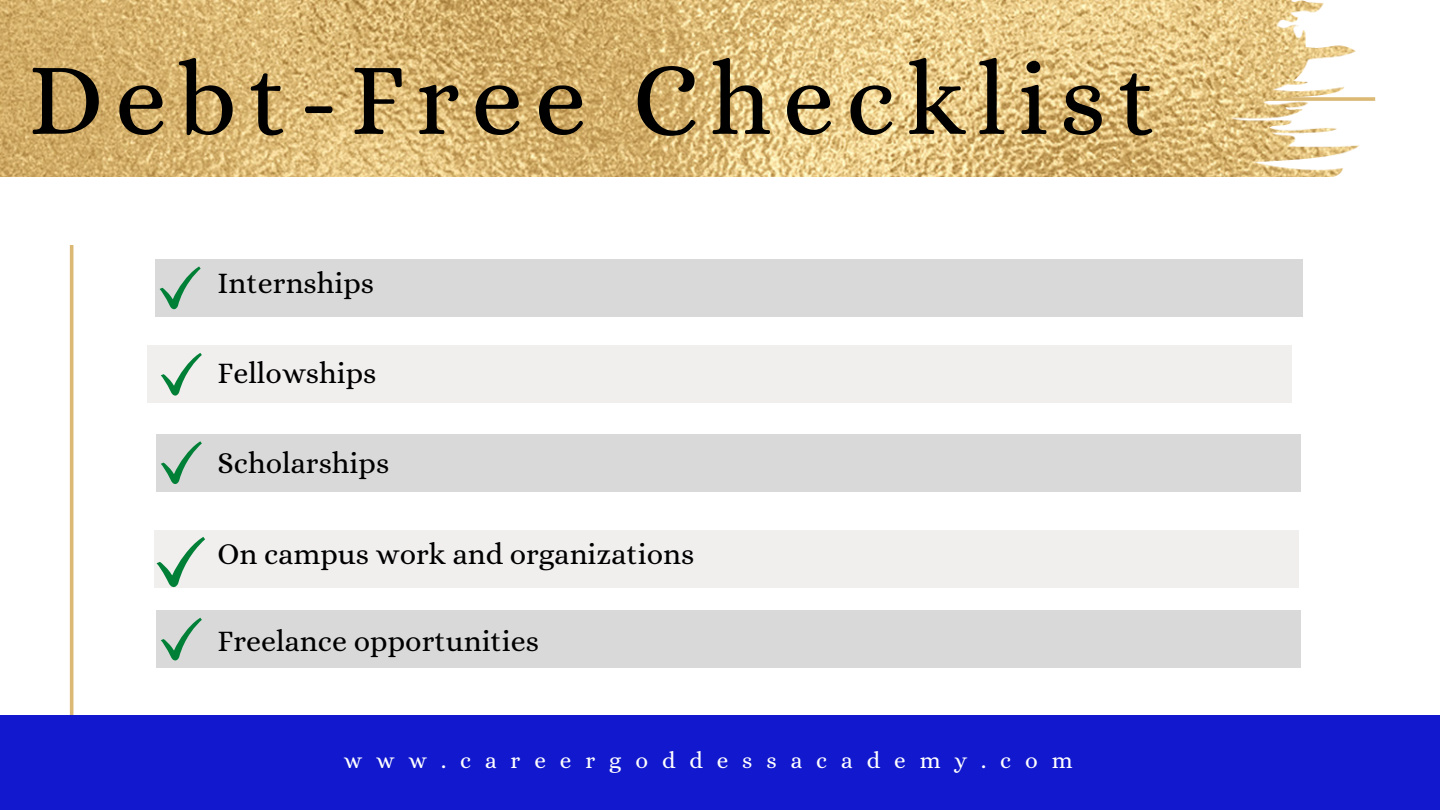
<style>
.page{position:relative;width:1440px;height:810px;background:#fff}
.page>*{position:absolute;margin:0;border:0;box-sizing:border-box;transform-origin:0 0}
.t1{font:104px "Alice";letter-spacing:.11em;color:#000}
.t2{font:30px "Alice";color:#000}
.t3{font:23.2px "Alice";letter-spacing:.6em;color:#fff}
</style>
<div class="page">
<div style="left:155px;top:259px;width:1147px;height:58px;background:#d9d9d9"></div>
<svg style="left:160px;top:266px;width:41px;height:43px"></svg>
<div style="left:156px;top:434px;width:1145px;height:57px;background:#d9d9d9"></div>
<div style="left:147px;top:345px;width:1145px;height:58px;background:#f1eeee"></div>
<svg style="left:161px;top:441px;width:41px;height:43px"></svg>
<div style="left:156px;top:610px;width:1145px;height:58px;background:#d9d9d9"></div>
<div style="left:154px;top:530px;width:1145px;height:57px;background:#f1eeee"></div>
<svg style="left:161px;top:618px;width:41px;height:42px"></svg>
<svg style="left:70px;top:245px;width:3px;height:470px"></svg>
<svg style="left:1359px;top:97px;width:16px;height:4px"></svg>
<img style="left:0;top:0;width:1359px;height:177px">
<div style="left:0;top:715px;width:1440px;height:95px;background:#1118cd"></div>
<svg style="left:161px;top:353px;width:41px;height:43px"></svg>
<svg style="left:157px;top:537px;width:48px;height:50px"></svg>
<h1 class="t1" style="left:28px;top:39px;width:1130px">Debt-Free Checklist</h1>
<p class="t2" style="left:218px;top:266px;width:158px">Internships</p>
<p class="t2" style="left:218px;top:356px;width:160px">Fellowships</p>
<p class="t2" style="left:218px;top:446px;width:173px">Scholarships</p>
<p class="t2" style="left:218px;top:537px;width:478px">On campus work and organizations</p>
<p class="t2" style="left:218px;top:624px;width:323px">Freelance opportunities</p>
<p class="t3" style="left:344px;top:747px;width:730px">www.careergoddessacademy.com</p>
</div>
